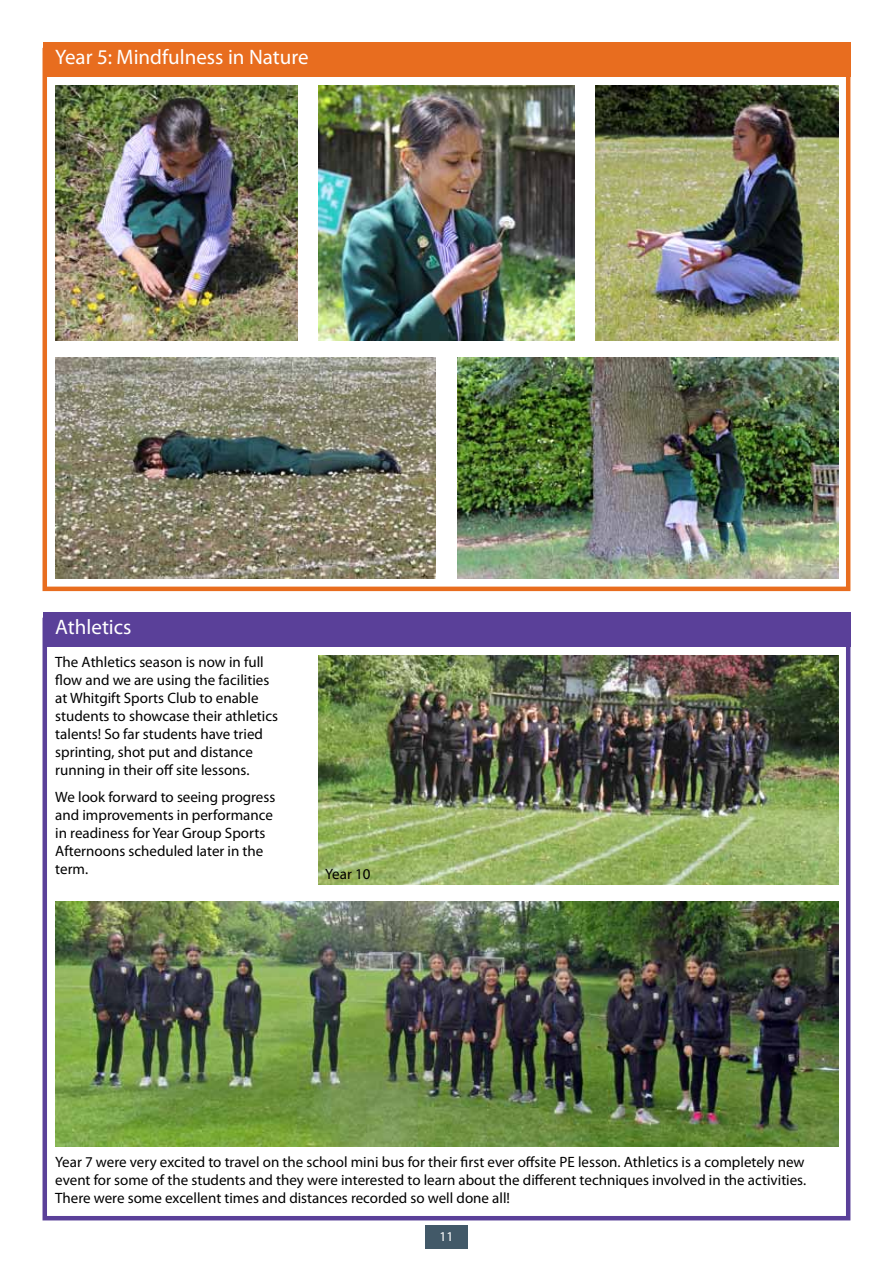
<style>
.page{position:relative;width:893px;height:1263px;background:#fff}
.page>*{position:absolute;margin:0;border:0;box-sizing:border-box;transform-origin:0 0}
.t1{font:21px "Myriad Pro";color:#fff}
.t2{font:15px/18px "Myriad Pro";color:#000}
.t3{font:13.5px "Myriad Pro";color:#fff}
</style>
<div class="page">
<div style="left:425px;top:1226px;width:43px;height:23px;background:#425968"></div>
<div style="left:43px;top:618px;width:807px;height:602px;border:4px solid #5a4099"></div>
<div style="left:43px;top:48px;width:807px;height:543px;border:4px solid #e86d1f"></div>
<div style="left:43px;top:612px;width:807px;height:34px;background:#5a4099"></div>
<div style="left:43px;top:43px;width:807px;height:34px;background:#e86d1f"></div>
<img style="left:55px;top:901px;width:784px;height:245px">
<img style="left:319px;top:656px;width:520px;height:228px">
<img style="left:55px;top:357px;width:381px;height:221px">
<img style="left:457px;top:357px;width:382px;height:221px">
<img style="left:595px;top:85px;width:244px;height:255px">
<img style="left:319px;top:85px;width:255px;height:255px">
<img style="left:55px;top:85px;width:243px;height:255px">
<h1 class="t1" style="left:55px;top:44px;width:255px">Year 5: Mindfulness in Nature</h1>
<h1 class="t1" style="left:55px;top:614px;width:78px">Athletics</h1>
<p class="t2" style="left:55px;top:653px;width:224px">The Athletics season is now in full flow and we are using the facilities at Whitgift Sports Club to enable students to showcase their athletics talents! So far students have tried sprinting, shot put and distance running in their off site lessons.</p>
<p class="t2" style="left:55px;top:787px;width:222px">We look forward to seeing progress and improvements in performance in readiness for Year Group Sports<br>Afternoons scheduled later in the term.</p>
<p class="t2" style="left:325px;top:864px;width:47px">Year 10</p>
<p class="t2" style="left:55px;top:1152px;width:752px;text-align:justify">Year 7 were very excited to travel on the school mini bus for their first ever offsite PE lesson. Athletics is a completely new event for some of the students and they were interested to learn about the different techniques involved in the activities.<br>There were some excellent times and distances recorded so well done all!</p>
<p class="t3" style="left:440px;top:1228px;width:15px">11</p>
</div>
